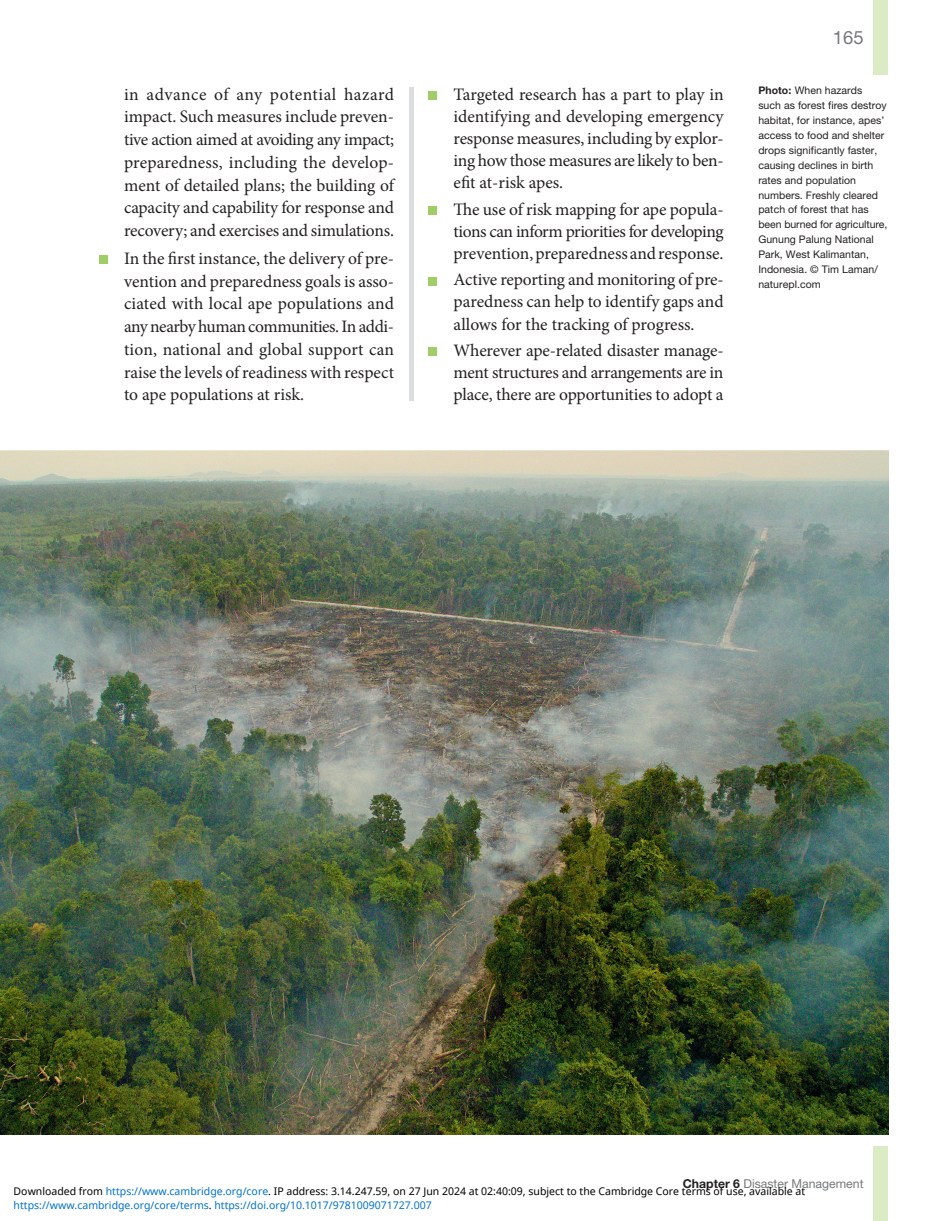
<style>
.page{position:relative;width:938px;height:1221px;background:#fff}
.page>*{position:absolute;margin:0;border:0;box-sizing:border-box;transform-origin:0 0}
.t1{font:18.38px "Helvetica Neue LT Pro";color:#76787b}
.t2{font:17.5px/22.8px "Minion Pro";letter-spacing:-.01em;color:#231f20;text-align:justify}
.t3{font:12.25px "Helvetica Neue LT Pro";color:#76787b}
.t4{font:10.5px/14.9px "Helvetica Neue LT Pro";letter-spacing:.005em;color:#231f20}
.t5{font:10.5px "Noto Sans";color:#000}
.t6{font:10.5px "Noto Sans";color:#0172cf}
.s1{font-weight:700}
.s2{font-weight:700;color:#231f20}
.s3{color:#0172cf}
.s4{color:#000}
</style>
<div class="page">
<div style="left:873px;top:0;width:15px;height:74px;background:#dbebc6"></div>
<div style="left:873px;top:1146px;width:15px;height:74px;background:#dbebc6"></div>
<div style="left:99px;top:256px;width:8px;height:8px;background:#9fce66"></div>
<div style="left:429px;top:91px;width:8px;height:9px;background:#9fce66"></div>
<div style="left:429px;top:206px;width:8px;height:9px;background:#9fce66"></div>
<div style="left:429px;top:277px;width:8px;height:8px;background:#9fce66"></div>
<div style="left:429px;top:347px;width:8px;height:9px;background:#9fce66"></div>
<img style="left:0;top:450px;width:888px;height:684px">
<div style="left:409px;top:87px;width:5px;height:313px;background:#dcdddf"></div>
<p class="t2" style="left:124px;top:83px;width:271px">in advance of any potential hazard impact. Such measures include preven&shy;tive action aimed at avoiding any impact; preparedness, including the develop&shy;ment of detailed plans; the building of capacity and capability for response and recovery; and exercises and simulations.</p>
<p class="t2" style="left:124px;top:247px;width:271px">In the first instance, the delivery of pre&shy;vention and preparedness goals is asso&shy;ciated with local ape populations and any nearby human communities. In addi&shy;tion, national and global support can raise the levels of readiness with respect to ape populations at risk.</p>
<p class="t2" style="left:453px;top:83px;width:271px;line-height:22.2px">Targeted research has a part to play in identifying and developing emergency response measures, including by explor&shy;ing how those measures are likely to ben&shy;efit at-risk apes.</p>
<p class="t2" style="left:453px;top:198px;width:271px;line-height:22.2px">The use of risk mapping for ape popula&shy;tions can inform priorities for developing prevention, preparedness and response.</p>
<p class="t2" style="left:453px;top:268px;width:271px;line-height:22.2px">Active reporting and monitoring of pre&shy;paredness can help to identify gaps and allows for the tracking of progress.</p>
<p class="t2" style="left:453px;top:339px;width:271px;line-height:22.2px">Wherever ape-related disaster manage&shy;ment structures and arrangements are in place, there are opportunities to adopt a</p>
<p class="t1" style="left:833px;top:26px;width:32px">165</p>
<p class="t4" style="left:758px;top:83px;width:131px"><span class="s1">Photo:</span> When hazards such as forest fires destroy habitat, for instance, apes’ access to food and shelter drops significantly faster, causing declines in birth rates and population numbers. Freshly cleared patch of forest that has been burned for agriculture,<br>Gunung Palung National<br>Park, West Kalimantan,<br>Indonesia. © Tim Laman/ naturepl.com</p>
<p class="t3" style="left:683px;top:1176px;width:182px"><span class="s2">Chapter 6</span> Disaster Management</p>
<p class="t5" style="left:14px;top:1183px;width:793px">Downloaded from <span class="s3">https://www.cambridge.org/core</span>. IP address: 3.14.247.59, on 27 Jun 2024 at 02:40:09, subject to the Cambridge Core terms of use, available at</p>
<p class="t6" style="left:14px;top:1197px;width:419px">https://www.cambridge.org/core/terms<span class="s4">.</span> https://doi.org/10.1017/9781009071727.007</p>
</div>
